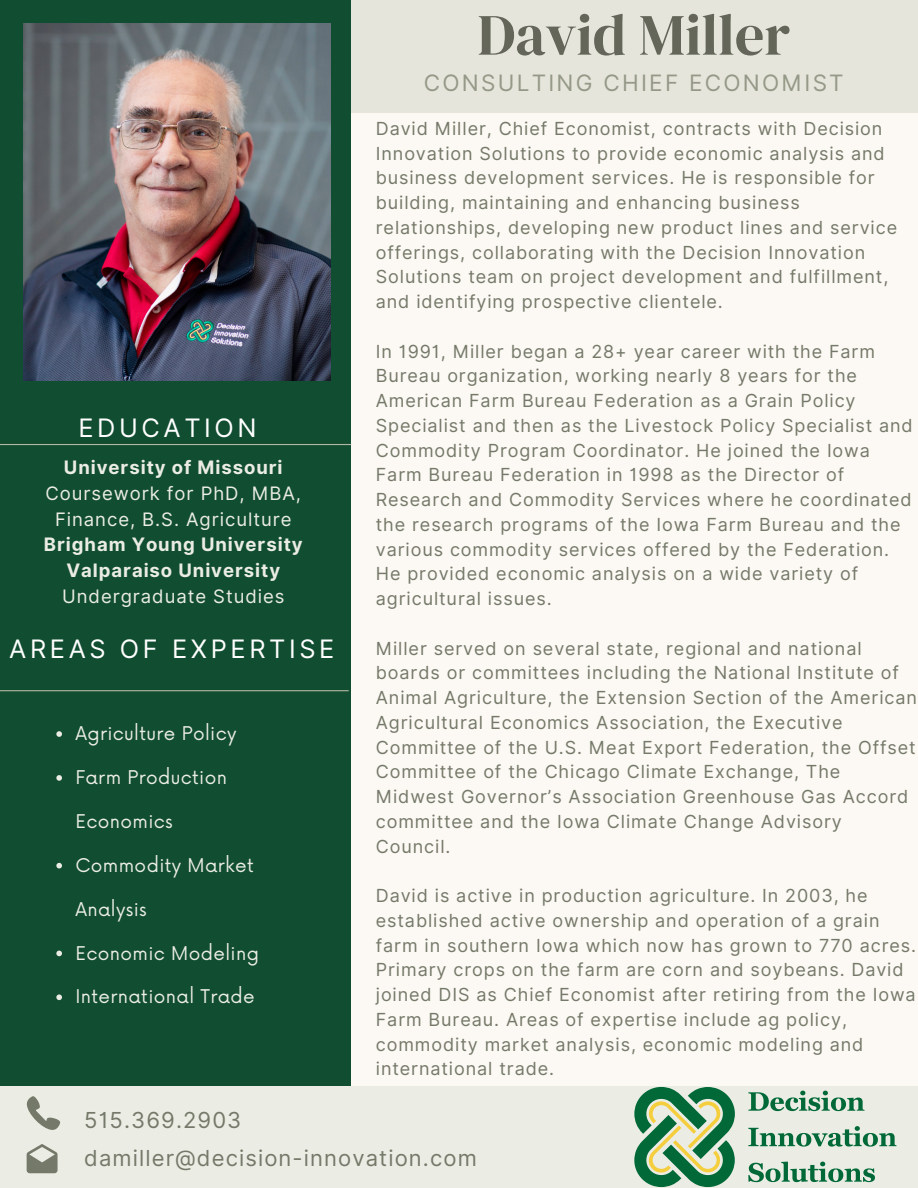
<style>
.page{position:relative;width:918px;height:1188px;background:#fcf9f4}
.page>*{position:absolute;margin:0;border:0;box-sizing:border-box;transform-origin:0 0}
.t1{font:58.35px "DM Serif Display";color:#636659}
.t2{font:25.35px "Inter";letter-spacing:.14em;color:#fff}
.t3{font:22.5px "Inter";letter-spacing:.1em;color:#959987}
.t4{font:22.05px/37.2px "Inter";letter-spacing:.05em;color:#757969}
.t5{font:18.45px "Now";letter-spacing:.02em;color:#ebede5}
.t6{font:18.45px/25.8px "Inter";letter-spacing:.05em;color:#ebede5;text-align:center}
.t7{font:700 18.45px/25.8px "Inter";letter-spacing:.05em;color:#ebede5;text-align:center}
.t8{font:18px/24.8px "Inter";letter-spacing:.05em;color:#757969}
</style>
<div class="page">
<div style="left:0;top:0;width:918px;height:113px;background:#e6e5dc"></div>
<div style="left:0;top:0;width:350px;height:1188px;background:#114d30"></div>
<hr style="left:0;top:444px;width:351px;height:1px;background:#b2b6a4">
<hr style="left:0;top:690px;width:349px;height:1px;background:#b2b6a4">
<img style="left:24px;top:24px;width:307px;height:356px">
<div style="left:0;top:1086px;width:918px;height:102px;background:#ebede5"></div>
<svg style="left:27px;top:1144px;width:31px;height:29px"></svg>
<svg style="left:27px;top:1096px;width:33px;height:34px"></svg>
<svg style="left:634px;top:1087px;width:101px;height:100px"></svg>
<svg style="left:748px;top:1091px;width:117px;height:20px"></svg>
<svg style="left:748px;top:1126px;width:149px;height:21px"></svg>
<svg style="left:748px;top:1162px;width:127px;height:20px"></svg>
<svg style="left:56px;top:731px;width:6px;height:6px"></svg>
<svg style="left:56px;top:775px;width:6px;height:6px"></svg>
<svg style="left:56px;top:863px;width:6px;height:5px"></svg>
<svg style="left:56px;top:951px;width:6px;height:5px"></svg>
<svg style="left:56px;top:994px;width:6px;height:6px"></svg>
<h2 class="t2" style="left:78px;top:412px;width:180px">EDUCATION</h2>
<p class="t7" style="left:64px;top:454px;width:220px">University of Missouri</p>
<p class="t6" style="left:46px;top:480px;width:257px">Coursework for PhD, MBA,<br>Finance, B.S. Agriculture</p>
<p class="t7" style="left:44px;top:532px;width:260px">Brigham Young University<br>Valparaiso University</p>
<p class="t6" style="left:62px;top:584px;width:224px">Undergraduate Studies</p>
<h2 class="t2" style="left:9px;top:633px;width:327px">AREAS OF EXPERTISE</h2>
<p class="t5" style="left:75px;top:723px;width:163px">Agriculture Policy</p>
<p class="t5" style="left:75px;top:767px;width:153px">Farm Production</p>
<p class="t5" style="left:75px;top:811px;width:99px">Economics</p>
<p class="t5" style="left:75px;top:855px;width:180px">Commodity Market</p>
<p class="t5" style="left:75px;top:899px;width:73px">Analysis</p>
<p class="t5" style="left:75px;top:943px;width:185px">Economic Modeling</p>
<p class="t5" style="left:75px;top:987px;width:181px">International Trade</p>
<h1 class="t1" style="left:477px;top:-6px;width:314px">David Miller</h1>
<p class="t3" style="left:424px;top:69px;width:422px">CONSULTING CHIEF ECONOMIST</p>
<p class="t8" style="left:376px;top:116px;width:523px">David Miller, Chief Economist, contracts with Decision Innovation Solutions to provide economic analysis and business development services. He is responsible for building, maintaining and enhancing business relationships, developing new product lines and service offerings, collaborating with the Decision Innovation Solutions team on project development and fulfillment, and identifying prospective clientele.</p>
<p class="t8" style="left:376px;top:339px;width:538px">In 1991, Miller began a 28+ year career with the Farm Bureau organization, working nearly 8 years for the American Farm Bureau Federation as a Grain Policy Specialist and then as the Livestock Policy Specialist and Commodity Program Coordinator. He joined the Iowa Farm Bureau Federation in 1998 as the Director of Research and Commodity Services where he coordinated the research programs of the Iowa Farm Bureau and the various commodity services offered by the Federation.<br>He provided economic analysis on a wide variety of agricultural issues.</p>
<p class="t8" style="left:376px;top:636px;width:543px">Miller served on several state, regional and national boards or committees including the National Institute of Animal Agriculture, the Extension Section of the American Agricultural Economics Association, the Executive Committee of the U.S. Meat Export Federation, the Offset Committee of the Chicago Climate Exchange, The Midwest Governor’s Association Greenhouse Gas Accord committee and the Iowa Climate Change Advisory Council.</p>
<p class="t8" style="left:376px;top:883px;width:542px">David is active in production agriculture. In 2003, he established active ownership and operation of a grain farm in southern Iowa which now has grown to 770 acres.<br>Primary crops on the farm are corn and soybeans. David joined DIS as Chief Economist after retiring from the Iowa Farm Bureau. Areas of expertise include ag policy, commodity market analysis, economic modeling and international trade.</p>
<p class="t4" style="left:84px;top:1102px;width:394px">515.369.2903 damiller@decision-innovation.com</p>
</div>
